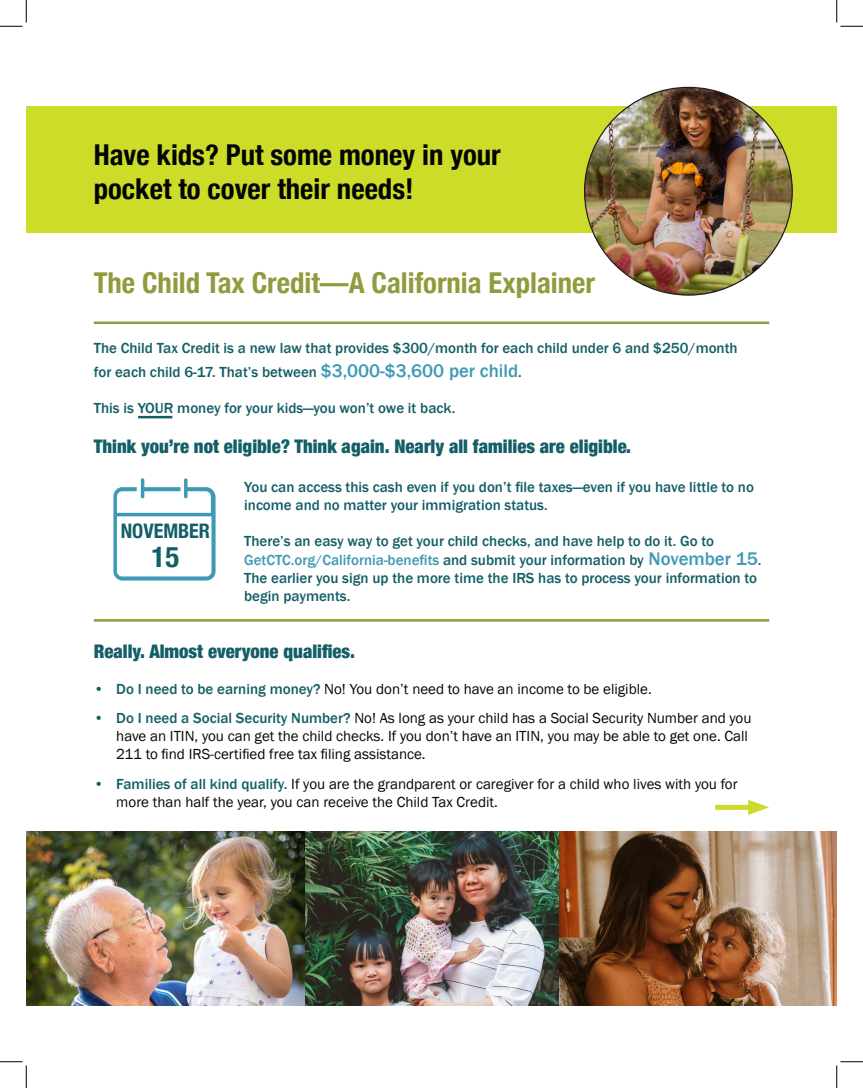
<style>
.page{position:relative;width:863px;height:1088px;background:#fff}
.page>*{position:absolute;margin:0;border:0;box-sizing:border-box;transform-origin:0 0}
.t1{font:700 condensed 28.75px/34.5px "Helvetica Neue";color:#040503}
.t2{font:700 condensed 28.75px "Helvetica Neue";color:#919a3d}
.t3{font:700 condensed 28.75px "Helvetica Neue";color:#145f67}
.t4{font:700 condensed 20px "Helvetica Neue";color:#145f67}
.t5{font:900 condensed 18.75px "Helvetica Neue";color:#145f67}
.t6{font:500 15px/18.2px "Franklin Gothic";color:#145f67}
.t7{font:15px/18px "Franklin Gothic";color:#040503}
.s1{font-size:18.75px;color:#3e99b5}
.s2{color:#3e99b5}
.s3{font-weight:500;color:#145f67}
</style>
<div class="page">
<div style="left:26px;top:107px;width:810px;height:126px;background:#cddc28"></div>
<hr style="left:94px;top:321px;width:675px;height:3px;background:#919a3d">
<img style="left:584px;top:87px;width:208px;height:208px;border-radius:102px">
<svg style="left:113px;top:478px;width:102px;height:102px"></svg>
<hr style="left:141px;top:478px;width:3px;height:20px;background:#3e99b5;border-radius:2px">
<hr style="left:94px;top:619px;width:675px;height:2px;background:#919a3d">
<hr style="left:138px;top:416px;width:34px;height:2px;background:#145f67">
<img style="left:26px;top:831px;width:810px;height:174px">
<div style="left:715px;top:804px;width:41px;height:5px;background:#cddc28"></div>
<svg style="left:748px;top:799px;width:21px;height:16px"></svg>
<svg style="left:0;top:0;width:27px;height:27px"></svg>
<svg style="left:0;top:1061px;width:27px;height:27px"></svg>
<svg style="left:836px;top:0;width:26px;height:27px"></svg>
<svg style="left:836px;top:1061px;width:26px;height:27px"></svg>
<p class="t1" style="left:94px;top:135px;width:408px">Have kids? Put some money in your pocket to cover their needs!</p>
<p class="t2" style="left:94px;top:259px;width:502px">The Child Tax Credit—A California Explainer</p>
<p class="t6" style="left:94px;top:339px;width:645px">The Child Tax Credit is a new law that provides $300/month for each child under 6 and $250/month</p>
<p class="t6" style="left:94px;top:363px;width:429px">for each child 6-17. That’s between <span class="s1">$3,000-$3,600 per child</span>.</p>
<p class="t6" style="left:94px;top:399px;width:363px">This is YOUR money for your kids—you won’t owe it back.</p>
<p class="t5" style="left:94px;top:431px;width:538px">Think you’re not eligible? Think again. Nearly all families are eligible.</p>
<p class="t4" style="left:121px;top:514px;width:91px">NOVEMBER</p>
<p class="t3" style="left:151px;top:533px;width:29px">15</p>
<p class="t6" style="left:244px;top:478px;width:511px">You can access this cash even if you don’t file taxes—even if you have little to no income and no matter your immigration status.</p>
<p class="t6" style="left:244px;top:532px;width:518px">There’s an easy way to get your child checks, and have help to do it. Go to <span class="s2">GetCTC.org/California-benefits</span> and submit your information by <span class="s1">November 15</span>.<br>The earlier you sign up the more time the IRS has to process your information to begin payments.</p>
<p class="t5" style="left:94px;top:636px;width:263px">Really. Almost everyone qualifies.</p>
<p class="t7" style="left:94px;top:680px;width:559px"><span class="s3">• Do I need to be earning money?</span> No! You don’t need to have an income to be eligible.</p>
<p class="t7" style="left:116px;top:709px;width:636px;text-indent:-22px"><span class="s3">• Do I need a Social Security Number?</span> No! As long as your child has a Social Security Number and you have an ITIN, you can get the child checks. If you don’t have an ITIN, you may be able to get one. Call<br>211 to find IRS-certified free tax filing assistance.</p>
<p class="t7" style="left:116px;top:775px;width:623px;text-indent:-22px"><span class="s3">• Families of all kind qualify.</span> If you are the grandparent or caregiver for a child who lives with you for more than half the year, you can receive the Child Tax Credit.</p>
</div>
